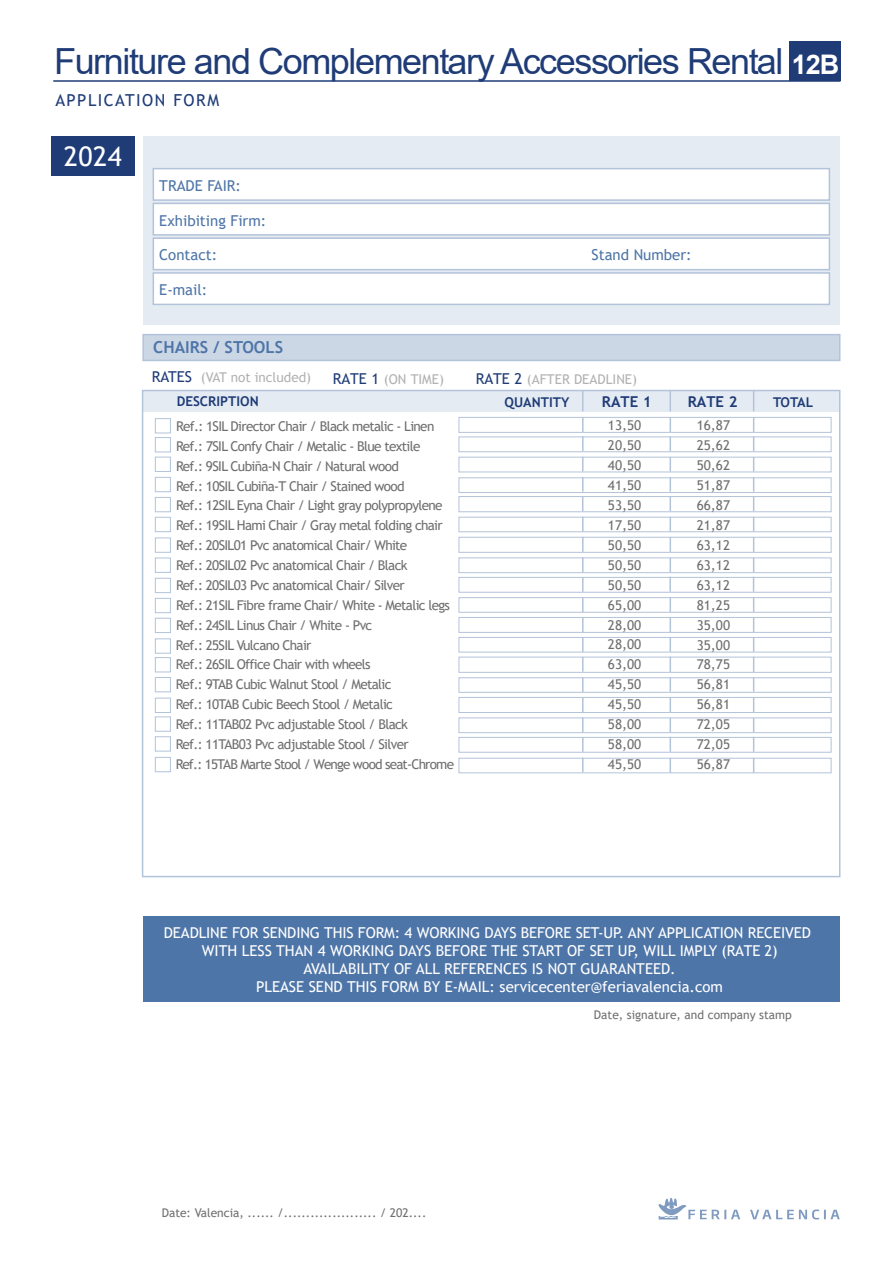
<style>
.page{position:relative;width:893px;height:1262px;background:#fff}
.page>*{position:absolute;margin:0;border:0;box-sizing:border-box;transform-origin:0 0}
.t1{font:36px "Arial";letter-spacing:-.04em;color:#1f3c77}
.t2{font:27px "Trebuchet MS";color:#fff}
.t3{font:700 27px "Arial";color:#fff}
.t4{font:16.5px "Trebuchet MS";letter-spacing:.09em;color:#1f3c77}
.t5{font:700 16.5px "Trebuchet MS";color:#4e75a8}
.t6{font:15px/18.1px "Trebuchet MS";color:#fff;text-align:center}
.t7{font:15px "Trebuchet MS";color:#4e75a8}
.t8{font:700 15px "Trebuchet MS";color:#1f3c77}
.t9{font:13.5px/20px "Trebuchet MS";letter-spacing:-.05em;color:#706f6f;text-align:justify}
.t10{font:13.5px "Trebuchet MS";color:#b3b2b2}
.t11{font:700 13.5px "Trebuchet MS";color:#1f3c77}
.t12{font:12px "Trebuchet MS";color:#706f6f}
.s1{font-size:15px;color:#1f3c77}
</style>
<div class="page">
<div style="left:51px;top:136px;width:84px;height:39px;background:#1f3c77"></div>
<svg style="left:658px;top:1198px;width:82px;height:21px"></svg>
<svg style="left:750px;top:1209px;width:89px;height:10px"></svg>
<hr style="left:53px;top:80px;width:787px;height:2px;background:#1f3c77">
<div style="left:788px;top:42px;width:52px;height:39px;background:#1f3c77"></div>
<div style="left:143px;top:136px;width:696px;height:188px;background:#e5ebf3"></div>
<div style="left:152px;top:168px;width:678px;height:33px;background:#fff;border:2px solid #b3c3d9"></div>
<div style="left:152px;top:203px;width:678px;height:33px;background:#fff;border:2px solid #b3c3d9"></div>
<div style="left:152px;top:237px;width:678px;height:33px;background:#fff;border:2px solid #b3c3d9"></div>
<div style="left:152px;top:272px;width:678px;height:33px;background:#fff;border:2px solid #b3c3d9"></div>
<div style="left:143px;top:391px;width:696px;height:21px;background:#e5ebf3"></div>
<div style="left:142px;top:390px;width:698px;height:487px;border:2px solid #b3c3d9"></div>
<div style="left:155px;top:418px;width:16px;height:15px;border:1px solid #b3c3d9"></div>
<div style="left:155px;top:437px;width:16px;height:15px;border:1px solid #b3c3d9"></div>
<div style="left:155px;top:457px;width:16px;height:14px;border:1px solid #b3c3d9"></div>
<div style="left:155px;top:477px;width:16px;height:15px;border:1px solid #b3c3d9"></div>
<div style="left:155px;top:497px;width:16px;height:15px;border:1px solid #b3c3d9"></div>
<div style="left:155px;top:517px;width:16px;height:15px;border:1px solid #b3c3d9"></div>
<div style="left:155px;top:538px;width:16px;height:14px;border:1px solid #b3c3d9"></div>
<div style="left:458px;top:417px;width:373px;height:16px;border:1px solid #b3c3d9"></div>
<div style="left:458px;top:436px;width:373px;height:16px;border:1px solid #b3c3d9"></div>
<div style="left:458px;top:457px;width:373px;height:15px;border:1px solid #b3c3d9"></div>
<div style="left:458px;top:477px;width:373px;height:16px;border:1px solid #b3c3d9"></div>
<div style="left:458px;top:496px;width:373px;height:16px;border:1px solid #b3c3d9"></div>
<div style="left:458px;top:517px;width:373px;height:15px;border:1px solid #b3c3d9"></div>
<div style="left:458px;top:537px;width:373px;height:15px;border:1px solid #b3c3d9"></div>
<div style="left:155px;top:558px;width:16px;height:14px;border:1px solid #b3c3d9"></div>
<div style="left:155px;top:578px;width:16px;height:15px;border:1px solid #b3c3d9"></div>
<div style="left:155px;top:598px;width:16px;height:15px;border:1px solid #b3c3d9"></div>
<div style="left:155px;top:618px;width:16px;height:15px;border:1px solid #b3c3d9"></div>
<div style="left:155px;top:638px;width:16px;height:15px;border:1px solid #b3c3d9"></div>
<div style="left:458px;top:557px;width:373px;height:16px;border:1px solid #b3c3d9"></div>
<div style="left:458px;top:577px;width:373px;height:15px;border:1px solid #b3c3d9"></div>
<div style="left:458px;top:597px;width:373px;height:15px;border:1px solid #b3c3d9"></div>
<div style="left:458px;top:617px;width:373px;height:15px;border:1px solid #b3c3d9"></div>
<div style="left:458px;top:637px;width:373px;height:15px;border:1px solid #b3c3d9"></div>
<div style="left:155px;top:657px;width:16px;height:15px;border:1px solid #b3c3d9"></div>
<div style="left:155px;top:677px;width:16px;height:15px;border:1px solid #b3c3d9"></div>
<div style="left:155px;top:698px;width:16px;height:14px;border:1px solid #b3c3d9"></div>
<div style="left:155px;top:716px;width:16px;height:15px;border:1px solid #b3c3d9"></div>
<div style="left:155px;top:736px;width:16px;height:15px;border:1px solid #b3c3d9"></div>
<div style="left:155px;top:757px;width:16px;height:15px;border:1px solid #b3c3d9"></div>
<div style="left:458px;top:657px;width:373px;height:15px;border:1px solid #b3c3d9"></div>
<div style="left:458px;top:677px;width:373px;height:15px;border:1px solid #b3c3d9"></div>
<div style="left:458px;top:697px;width:373px;height:16px;border:1px solid #b3c3d9"></div>
<div style="left:458px;top:717px;width:373px;height:16px;border:1px solid #b3c3d9"></div>
<div style="left:458px;top:737px;width:373px;height:15px;border:1px solid #b3c3d9"></div>
<div style="left:458px;top:758px;width:373px;height:15px;border:1px solid #b3c3d9"></div>
<div style="left:142px;top:334px;width:698px;height:27px;background:#ccd7e6;border:2px solid #b3c3d9"></div>
<svg style="left:582px;top:417px;width:1px;height:54px"></svg>
<svg style="left:582px;top:390px;width:1px;height:21px"></svg>
<svg style="left:582px;top:537px;width:1px;height:54px"></svg>
<svg style="left:582px;top:477px;width:1px;height:54px"></svg>
<svg style="left:582px;top:757px;width:1px;height:15px"></svg>
<svg style="left:582px;top:677px;width:1px;height:74px"></svg>
<svg style="left:582px;top:597px;width:1px;height:74px"></svg>
<svg style="left:669px;top:517px;width:2px;height:14px"></svg>
<svg style="left:669px;top:477px;width:2px;height:34px"></svg>
<svg style="left:669px;top:457px;width:2px;height:14px"></svg>
<svg style="left:669px;top:417px;width:2px;height:34px"></svg>
<hr style="left:669px;top:390px;width:2px;height:21px;background:#b3c3d9">
<svg style="left:669px;top:537px;width:2px;height:54px"></svg>
<svg style="left:669px;top:597px;width:2px;height:94px"></svg>
<svg style="left:669px;top:757px;width:2px;height:15px"></svg>
<svg style="left:669px;top:697px;width:2px;height:54px"></svg>
<svg style="left:752px;top:517px;width:2px;height:14px"></svg>
<svg style="left:752px;top:477px;width:2px;height:34px"></svg>
<svg style="left:752px;top:457px;width:2px;height:14px"></svg>
<svg style="left:752px;top:417px;width:2px;height:34px"></svg>
<hr style="left:752px;top:390px;width:2px;height:21px;background:#b3c3d9">
<svg style="left:752px;top:537px;width:2px;height:54px"></svg>
<svg style="left:752px;top:597px;width:2px;height:94px"></svg>
<svg style="left:752px;top:757px;width:2px;height:15px"></svg>
<svg style="left:752px;top:697px;width:2px;height:54px"></svg>
<div style="left:143px;top:916px;width:696px;height:86px;background:#4e75a8"></div>
<h1 class="t1" style="left:54px;top:37px;width:730px">Furniture and Complementary Accessories Rental</h1>
<p class="t4" style="left:55px;top:89px;width:165px">APPLICATION FORM</p>
<h2 class="t3" style="left:791px;top:45px;width:49px">12B</h2>
<h2 class="t2" style="left:64px;top:140px;width:60px">2024</h2>
<p class="t7" style="left:159px;top:176px;width:83px">TRADE FAIR:</p>
<p class="t7" style="left:159px;top:211px;width:109px">Exhibiting Firm:</p>
<p class="t7" style="left:159px;top:245px;width:59px">Contact:</p>
<p class="t7" style="left:591px;top:245px;width:102px">Stand Number:</p>
<p class="t7" style="left:159px;top:280px;width:50px">E-mail:</p>
<p class="t5" style="left:153px;top:337px;width:131px">CHAIRS / STOOLS</p>
<p class="t10" style="left:152px;top:368px;width:161px"><span class="s1">RATES</span> (VAT not included)</p>
<p class="t10" style="left:332px;top:370px;width:113px"><span class="s1">RATE 1</span> (ON TIME)</p>
<p class="t10" style="left:475px;top:370px;width:163px"><span class="s1">RATE 2</span> (AFTER DEADLINE)</p>
<p class="t11" style="left:177px;top:393px;width:83px">DESCRIPTION</p>
<p class="t9" style="left:176px;top:416px;width:280px;text-align:left">Ref.: 1SIL Director Chair / Black metalic - Linen Ref.: 7SIL Confy Chair / Metalic - Blue textile<br>Ref.: 9SIL Cubiña-N Chair / Natural wood<br>Ref.: 10SIL Cubiña-T Chair / Stained wood<br>Ref.: 12SIL Eyna Chair / Light gray polypropylene Ref.: 19SIL Hami Chair / Gray metal folding chair Ref.: 20SIL01 Pvc anatomical Chair/ White<br>Ref.: 20SIL02 Pvc anatomical Chair / Black<br>Ref.: 20SIL03 Pvc anatomical Chair/ Silver<br>Ref.: 21SIL Fibre frame Chair/ White - Metalic legs Ref.: 24SIL Linus Chair / White - Pvc<br>Ref.: 25SIL Vulcano Chair<br>Ref.: 26SIL Office Chair with wheels<br>Ref.: 9TAB Cubic Walnut Stool / Metalic<br>Ref.: 10TAB Cubic Beech Stool / Metalic<br>Ref.: 11TAB02 Pvc adjustable Stool / Black<br>Ref.: 11TAB03 Pvc adjustable Stool / Silver<br>Ref.: 15TAB Marte Stool / Wenge wood seat-Chrome</p>
<p class="t11" style="left:504px;top:394px;width:66px">QUANTITY</p>
<p class="t8" style="left:602px;top:392px;width:51px">RATE 1</p>
<p class="t8" style="left:687px;top:392px;width:51px">RATE 2</p>
<p class="t11" style="left:773px;top:394px;width:42px">TOTAL</p>
<p class="t9" style="left:608px;top:415px;width:35px">13,50<br>20,50<br>40,50<br>41,50<br>53,50<br>17,50<br>50,50<br>50,50<br>50,50<br>65,00<br>28,00<br>28,00<br>63,00<br>45,50<br>45,50<br>58,00<br>58,00<br>45,50</p>
<p class="t9" style="left:696px;top:415px;width:35px">16,87<br>25,62<br>50,62<br>51,87<br>66,87<br>21,87<br>63,12<br>63,12<br>63,12<br>81,25<br>35,00<br>35,00<br>78,75<br>56,81<br>56,81<br>72,05<br>72,05<br>56,87</p>
<p class="t6" style="left:164px;top:923px;width:648px">DEADLINE FOR SENDING THIS FORM: 4 WORKING DAYS BEFORE SET-UP. ANY APPLICATION RECEIVED WITH LESS THAN 4 WORKING DAYS BEFORE THE START OF SET UP, WILL IMPLY (RATE 2)<br>AVAILABILITY OF ALL REFERENCES IS NOT GUARANTEED.<br>PLEASE SEND THIS FORM BY E-MAIL: servicecenter@feriavalencia.com</p>
<p class="t12" style="left:162px;top:1205px;width:266px">Date: Valencia, ...... /..................... / 202....</p>
<p class="t12" style="left:594px;top:1007px;width:199px">Date, signature, and company stamp</p>
</div>
